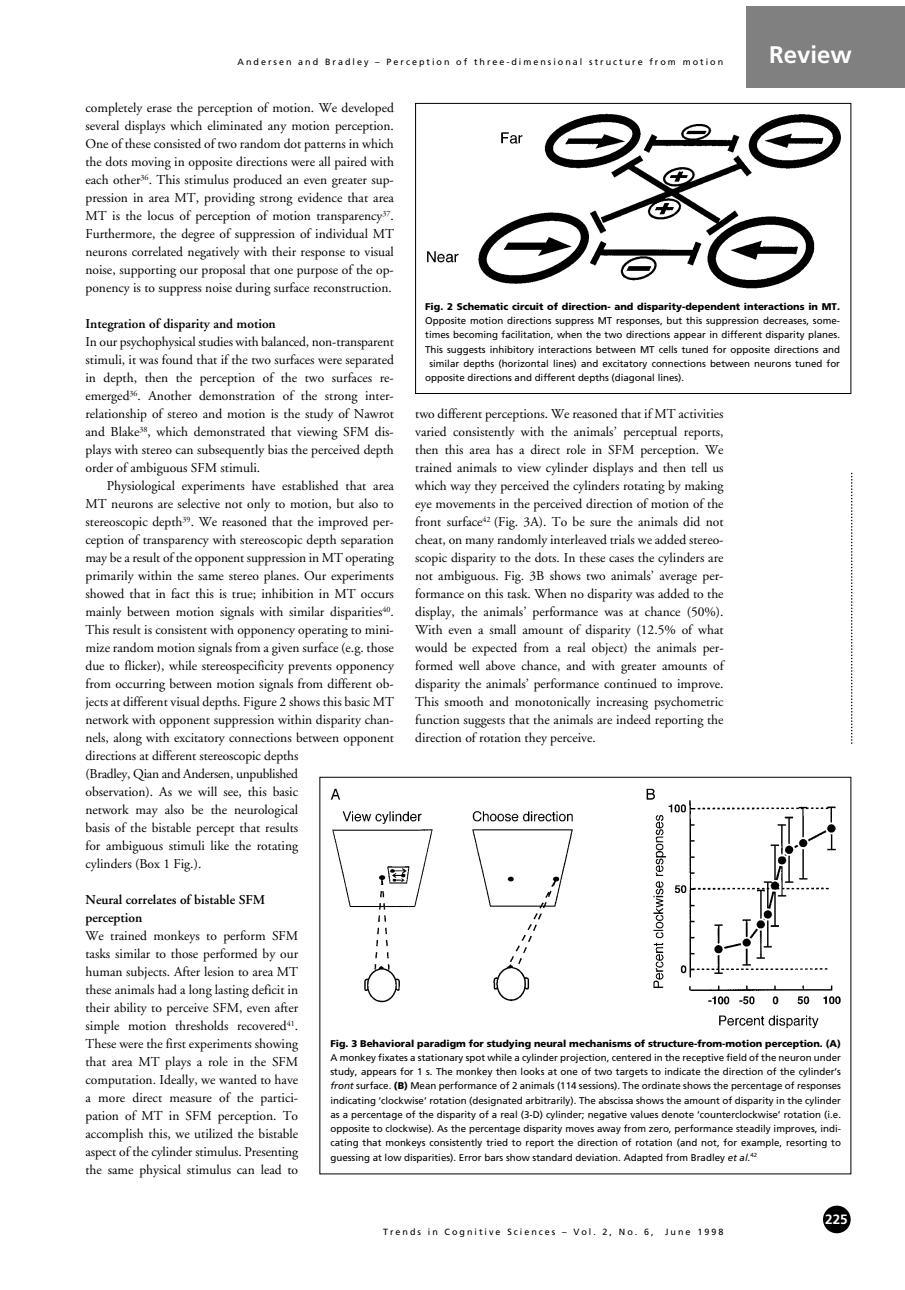
<style>
.page{position:relative;width:905px;height:1290px;background:#fff}
.page>*{position:absolute;margin:0;border:0;box-sizing:border-box;transform-origin:0 0}
.t1{font:700 24px "Frutiger";color:#fff}
.t2{font:13.5px/18px "Adobe Garamond";color:#000;text-align:justify}
.t3{font:600 13.5px/18px "Adobe Garamond";color:#000}
.t4{font:700 13.5px "Frutiger";color:#fff}
.t5{font:9.75px/14.2px "Frutiger";color:#000;text-align:justify}
.t6{font:900 9.75px "Frutiger";color:#000}
.t7{font:9px "Frutiger";letter-spacing:.22em;color:#000}
.s1{font-style:italic}
.s2{font-weight:900}
</style>
<div class="page">
<svg style="left:851px;top:473px;width:1px;height:270px"></svg>
<div style="left:823px;top:1206px;width:27px;height:27px;background:#000;border-radius:50%"></div>
<div style="left:746px;top:7px;width:158px;height:81px;background:#808080"></div>
<img style="left:427px;top:113px;width:414px;height:175px">
<div style="left:415px;top:103px;width:436px;height:291px;border:1px solid #000"></div>
<img style="left:330px;top:788px;width:510px;height:241px">
<p class="t7" style="left:237px;top:59px;width:487px">Andersen and Bradley – Perception of three-dimensional structure from motion</p>
<h1 class="t1" style="left:769px;top:46px;width:84px">Review</h1>
<p class="t2" style="left:85px;top:100px;width:310px">completely erase the perception of motion. We developed several displays which eliminated any motion perception.<br>One of these consisted of two random dot patterns in which the dots moving in opposite directions were all paired with each other<sup>36</sup>. This stimulus produced an even greater sup&shy;pression in area MT, providing strong evidence that area MT is the locus of perception of motion transparency<sup>37</sup>.<br>Furthermore, the degree of suppression of individual MT neurons correlated negatively with their response to visual noise, supporting our proposal that one purpose of the op&shy;ponency is to suppress noise during surface reconstruction.</p>
<p class="t3" style="left:85px;top:316px;width:192px">Integration of disparity and motion</p>
<p class="t2" style="left:85px;top:334px;width:310px">In our psychophysical studies with balanced, non-transparent stimuli, it was found that if the two surfaces were separated in depth, then the perception of the two surfaces re&shy;emerged<sup>36</sup>. Another demonstration of the strong inter&shy;relationship of stereo and motion is the study of Nawrot and Blake<sup>38</sup>, which demonstrated that viewing SFM dis&shy;plays with stereo can subsequently bias the perceived depth order of ambiguous SFM stimuli.</p>
<p class="t2" style="left:85px;top:478px;width:310px;text-align:left;text-indent:21px">Physiological experiments have established that area MT neurons are selective not only to motion, but also to stereoscopic depth<sup>39</sup>. We reasoned that the improved per&shy;ception of transparency with stereoscopic depth separation may be a result of the opponent suppression in MT operating primarily within the same stereo planes. Our experiments showed that in fact this is true; inhibition in MT occurs mainly between motion signals with similar disparities<sup>40</sup>.<br>This result is consistent with opponency operating to mini&shy;mize random motion signals from a given surface (e.g. those due to flicker), while stereospecificity prevents opponency from occurring between motion signals from different ob&shy;jects at different visual depths. Figure 2 shows this basic MT network with opponent suppression within disparity chan&shy;nels, along with excitatory connections between opponent directions at different stereoscopic depths<br>(Bradley, Qian and Andersen, unpublished<br>observation). As we will see, this basic<br>network may also be the neurological<br>basis of the bistable percept that results<br>for ambiguous stimuli like the rotating<br>cylinders (Box 1 Fig.).</p>
<p class="t3" style="left:85px;top:892px;width:181px">Neural correlates of bistable SFM perception</p>
<p class="t2" style="left:85px;top:928px;width:214px">We trained monkeys to perform SFM tasks similar to those performed by our human subjects. After lesion to area MT these animals had a long lasting deficit in their ability to perceive SFM, even after simple motion thresholds recovered<sup>41</sup>.<br>These were the first experiments showing that area MT plays a role in the SFM computation. Ideally, we wanted to have a more direct measure of the partici&shy;pation of MT in SFM perception. To accomplish this, we utilized the bistable aspect of the cylinder stimulus. Presenting the same physical stimulus can lead to</p>
<p class="t6" style="left:425px;top:303px;width:416px">Fig. 2 Schematic circuit of direction- and disparity-dependent interactions in MT.</p>
<p class="t5" style="left:425px;top:315px;width:416px">Opposite motion directions suppress MT responses, but this suppression decreases, some-</p>
<p class="t5" style="left:425px;top:329px;width:416px">times becoming facilitation, when the two directions appear in different disparity planes.</p>
<p class="t5" style="left:425px;top:343px;width:416px">This suggests inhibitory interactions between MT cells tuned for opposite directions and</p>
<p class="t5" style="left:429px;top:357px;width:412px">similar depths (horizontal lines) and excitatory connections between neurons tuned for</p>
<p class="t5" style="left:425px;top:372px;width:260px">opposite directions and different depths (diagonal lines).</p>
<p class="t2" style="left:415px;top:406px;width:310px">two different perceptions. We reasoned that if MT activities varied consistently with the animals’ perceptual reports, then this area has a direct role in SFM perception. We trained animals to view cylinder displays and then tell us which way they perceived the cylinders rotating by making eye movements in the perceived direction of motion of the front surface<sup>42</sup> (Fig. 3A). To be sure the animals did not cheat, on many randomly interleaved trials we added stereo&shy;scopic disparity to the dots. In these cases the cylinders are not ambiguous. Fig. 3B shows two animals’ average per&shy;formance on this task. When no disparity was added to the display, the animals’ performance was at chance (50%).<br>With even a small amount of disparity (12.5% of what would be expected from a real object) the animals per&shy;formed well above chance, and with greater amounts of disparity the animals’ performance continued to improve.<br>This smooth and monotonically increasing psychometric function suggests that the animals are indeed reporting the direction of rotation they perceive.</p>
<p class="t6" style="left:330px;top:1040px;width:512px">Fig. 3 Behavioral paradigm for studying neural mechanisms of structure-from-motion perception. (A)</p>
<p class="t5" style="left:330px;top:1051px;width:512px">A monkey fixates a stationary spot while a cylinder projection, centered in the receptive field of the neuron under study, appears for 1 s. The monkey then looks at one of two targets to indicate the direction of the cylinder’s <span class="s1">front</span> surface. <span class="s2">(B)</span> Mean performance of 2 animals (114 sessions). The ordinate shows the percentage of responses indicating ‘clockwise’ rotation (designated arbitrarily). The abscissa shows the amount of disparity in the cylinder as a percentage of the disparity of a real (3-D) cylinder; negative values denote ‘counterclockwise’ rotation (i.e. opposite to clockwise). As the percentage disparity moves away from zero, performance steadily improves, indi&shy;cating that monkeys consistently tried to report the direction of rotation (and not, for example, resorting to guessing at low disparities). Error bars show standard deviation. Adapted from Bradley <span class="s1">et al.</span><sup>42</sup></p>
<p class="t7" style="left:383px;top:1228px;width:272px">Trends in Cognitive Sciences – Vol. 2, No. 6,</p>
<p class="t7" style="left:665px;top:1228px;width:60px">June 1998</p>
<p class="t4" style="left:825px;top:1215px;width:24px">225</p>
</div>
